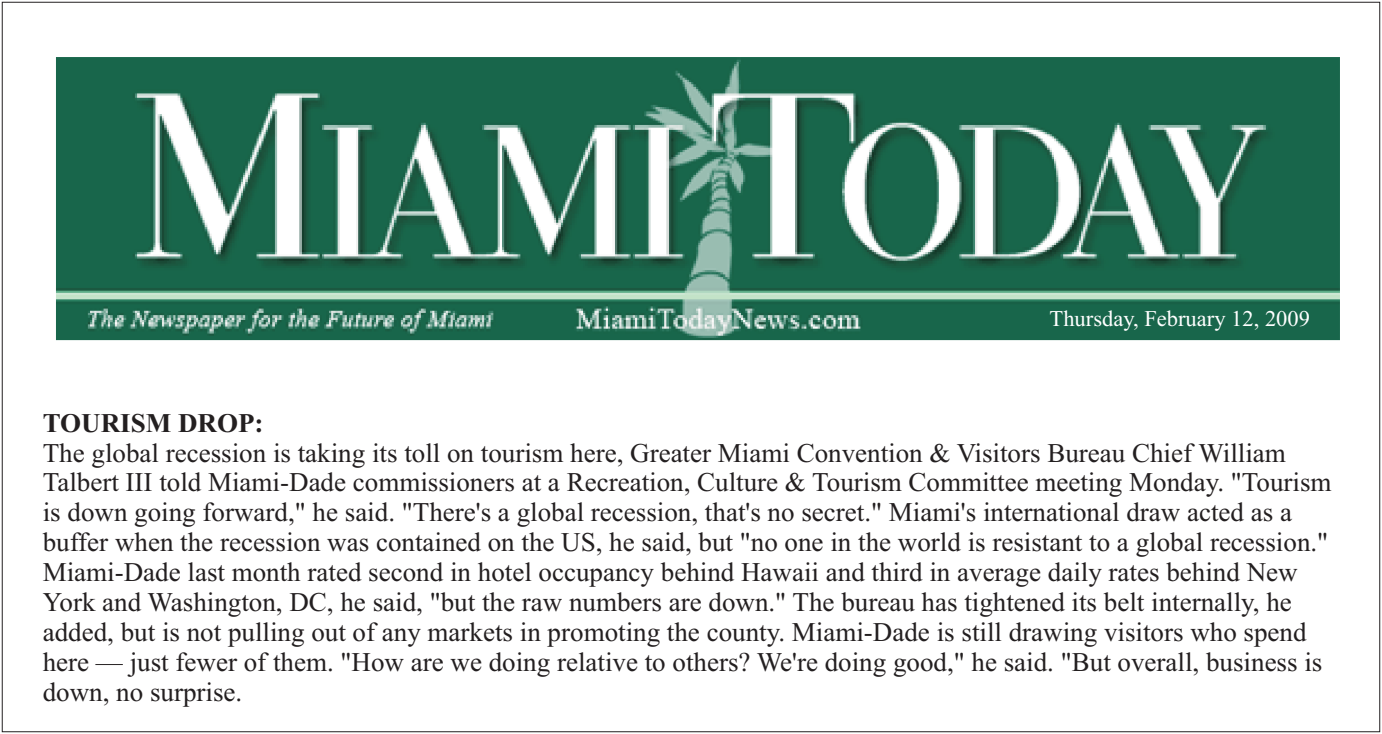
<style>
.page{position:relative;width:1382px;height:734px;background:#fff}
.page>*{position:absolute;margin:0;border:0;box-sizing:border-box;transform-origin:0 0}
.t1{font:27px/29.9px "Times New Roman";color:#231f20}
.t2{font:700 27px "Times New Roman";color:#231f20}
.t3{font:22.5px "Times New Roman";color:#fff}
</style>
<div class="page">
<img style="left:56px;top:57px;width:1284px;height:284px">
<p class="t3" style="left:1049px;top:310px;width:262px">Thursday, February 12, 2009</p>
<p class="t2" style="left:43px;top:406px;width:222px">TOURISM DROP:</p>
<p class="t1" style="left:43px;top:440px;width:1290px">The global recession is taking its toll on tourism here, Greater Miami Convention &amp; Visitors Bureau Chief William Talbert III told Miami-Dade commissioners at a Recreation, Culture &amp; Tourism Committee meeting Monday. "Tourism is down going forward," he said. "There's a global recession, that's no secret." Miami's international draw acted as a buffer when the recession was contained on the US, he said, but "no one in the world is resistant to a global recession." Miami-Dade last month rated second in hotel occupancy behind Hawaii and third in average daily rates behind New York and Washington, DC, he said, "but the raw numbers are down." The bureau has tightened its belt internally, he added, but is not pulling out of any markets in promoting the county. Miami-Dade is still drawing visitors who spend here — just fewer of them. "How are we doing relative to others? We're doing good," he said. "But overall, business is down, no surprise.</p>
</div>
